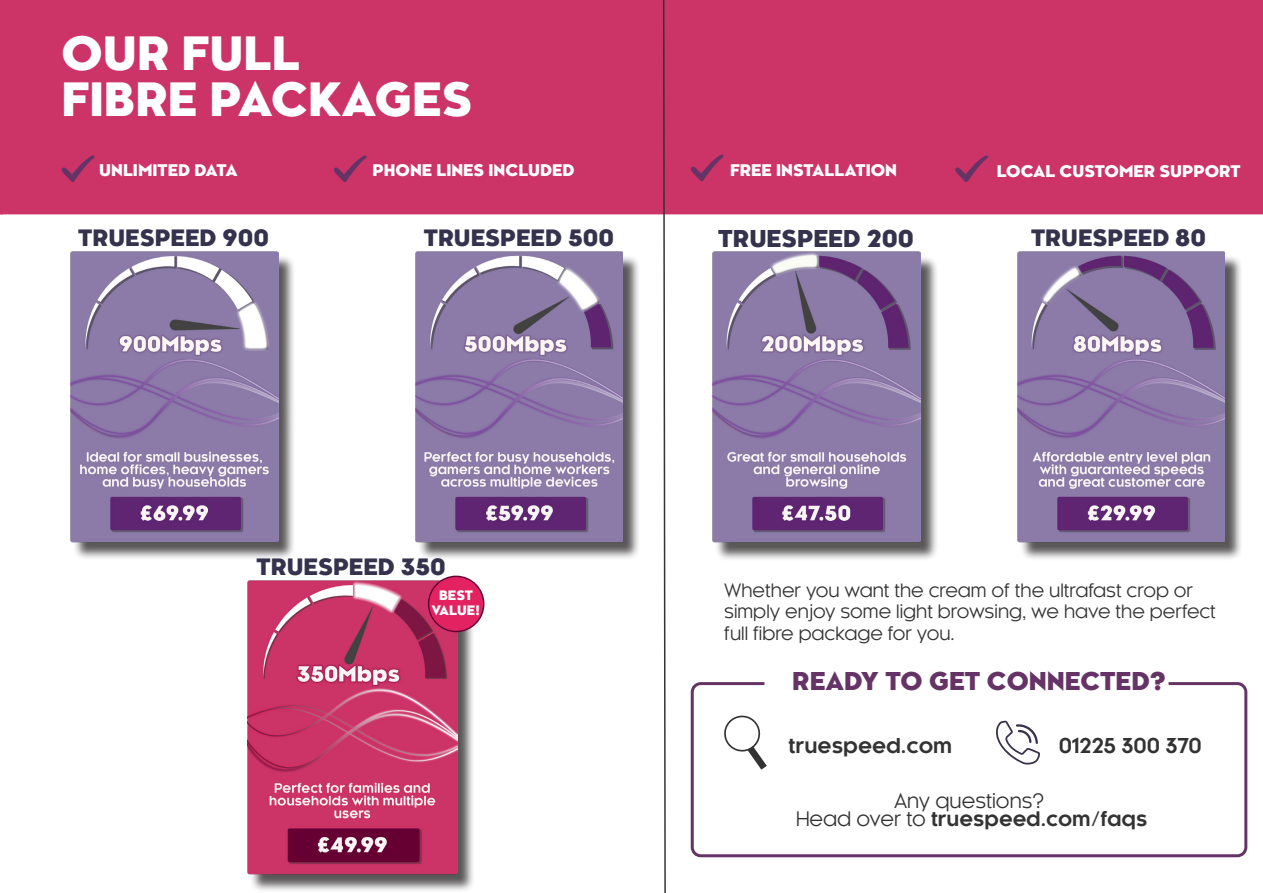
<style>
.page{position:relative;width:1263px;height:893px;background:#fff}
.page>*{position:absolute;margin:0;border:0;box-sizing:border-box;transform-origin:0 0}
.t1{font:800 44.85px "Kessel 105";color:#fff}
.t2{font:800 24px "Kessel 105";color:#636}
.t3{font:800 22.65px "Kessel 105";color:#34324c}
.t4{font:800 22.05px "Kessel 105";color:#34324c}
.t5{font:700 19.95px "Kessel 105";color:#333}
.t6{font:19.5px/18px "Kessel 105";color:#333;text-align:center}
.t7{font:18px/21.6px "Kessel 105";color:#333}
.t8{font:800 15.75px "Kessel 105";color:#fff}
.t9{font:800 12.75px "Kessel 105";color:#fff}
.s1{font-weight:700}
</style>
<div class="page">
<div style="left:249px;top:583px;width:226px;height:310px;background:#231f20;opacity:.75"></div>
<img style="left:247px;top:580px;width:210px;height:294px">
<div style="left:1px;top:1px;width:1261px;height:213px;background:#c36"></div>
<div style="left:0;top:0;width:1263px;height:214px;border:2px solid #c36"></div>
<svg style="left:61px;top:155px;width:34px;height:27px"></svg>
<svg style="left:690px;top:154px;width:34px;height:28px"></svg>
<svg style="left:333px;top:155px;width:34px;height:27px"></svg>
<svg style="left:955px;top:155px;width:33px;height:27px"></svg>
<div style="left:715px;top:255px;width:223px;height:306px;background:#231f20;opacity:.75"></div>
<img style="left:713px;top:252px;width:207px;height:291px">
<div style="left:418px;top:255px;width:223px;height:305px;background:#231f20;opacity:.75"></div>
<img style="left:416px;top:251px;width:207px;height:291px">
<div style="left:1019px;top:255px;width:224px;height:306px;background:#231f20;opacity:.75"></div>
<img style="left:1017px;top:251px;width:208px;height:292px">
<div style="left:73px;top:255px;width:223px;height:305px;background:#231f20;opacity:.75"></div>
<img style="left:71px;top:251px;width:207px;height:291px">
<div style="left:429px;top:576px;width:55px;height:55px;background:#e32361;border-radius:50%"></div>
<div style="left:428px;top:576px;width:56px;height:56px;border:1px solid #603;border-radius:50%"></div>
<svg style="left:662px;top:0;width:5px;height:893px"></svg>
<svg style="left:724px;top:715px;width:43px;height:55px"></svg>
<svg style="left:996px;top:721px;width:44px;height:43px"></svg>
<div style="left:691px;top:682px;width:556px;height:175px;border:3px solid #636;border-radius:9px"></div>
<p class="t1" style="left:62px;top:26px;width:240px">OUR FULL</p>
<p class="t1" style="left:62px;top:72px;width:412px">FIBRE PACKAGES</p>
<p class="t8" style="left:99px;top:161px;width:140px">UNLIMITED DATA</p>
<p class="t8" style="left:373px;top:161px;width:203px">PHONE LINES INCLUDED</p>
<p class="t8" style="left:730px;top:161px;width:168px">FREE INSTALLATION</p>
<p class="t8" style="left:997px;top:162px;width:245px">LOCAL CUSTOMER SUPPORT</p>
<p class="t4" style="left:78px;top:225px;width:192px">TRUESPEED 900</p>
<p class="t4" style="left:424px;top:225px;width:192px">TRUESPEED 500</p>
<p class="t3" style="left:718px;top:225px;width:197px">TRUESPEED 200</p>
<p class="t4" style="left:1031px;top:225px;width:177px">TRUESPEED 80</p>
<p class="t4" style="left:257px;top:553px;width:191px">TRUESPEED 350</p>
<p class="t9" style="left:439px;top:588px;width:35px">BEST</p>
<p class="t9" style="left:431px;top:603px;width:50px">VALUE!</p>
<p class="t7" style="left:724px;top:580px;width:493px">Whether you want the cream of the ultrafast crop or simply enjoy some light browsing, we have the perfect full fibre package for you.</p>
<p class="t2" style="left:792px;top:666px;width:375px">READY TO GET CONNECTED?</p>
<p class="t5" style="left:788px;top:734px;width:165px">truespeed.com</p>
<p class="t5" style="left:1059px;top:734px;width:145px">01225 300 370</p>
<p class="t6" style="left:796px;top:792px;width:353px">Any questions?<br>Head over to <span class="s1">truespeed.com/faqs</span></p>
</div>
